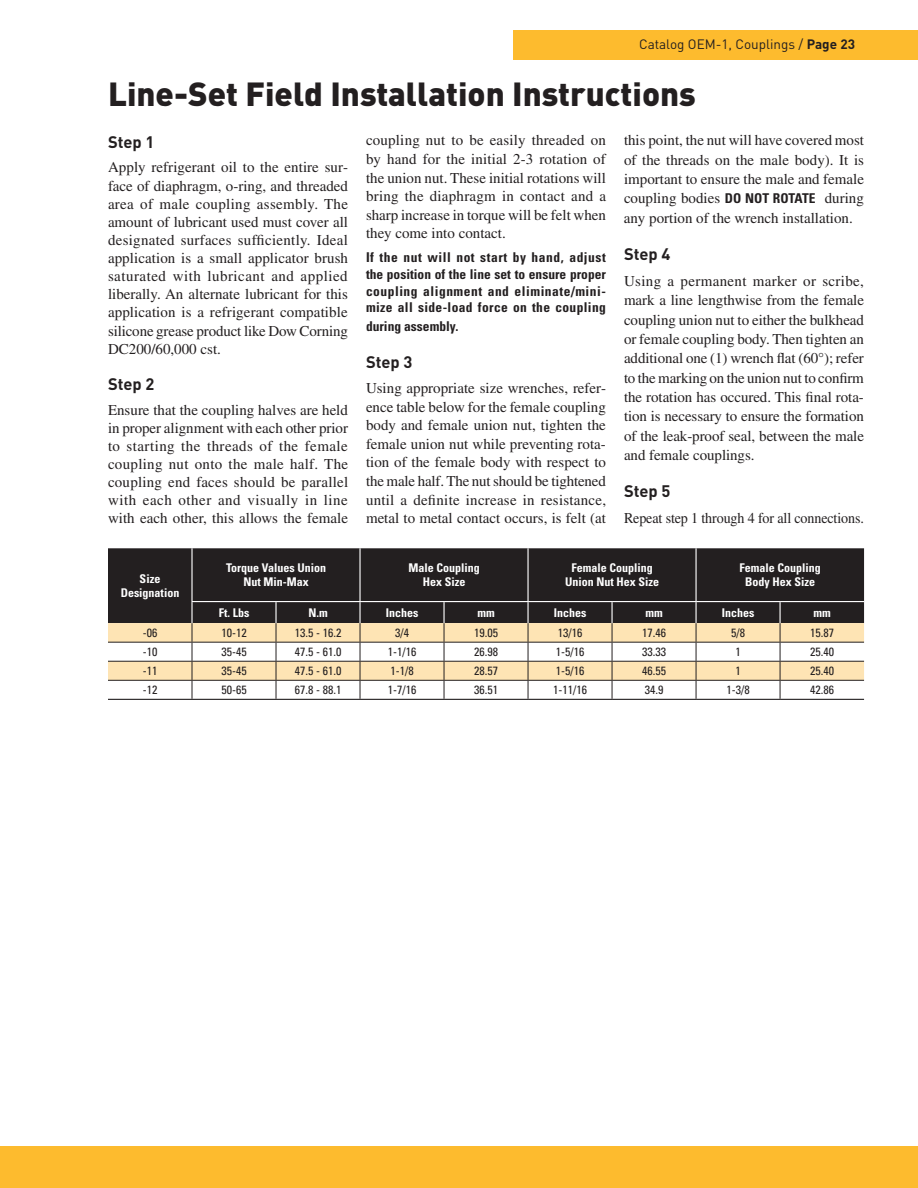
<style>
.page{position:relative;width:918px;height:1188px;background:#fff}
.page>*{position:absolute;margin:0;border:0;box-sizing:border-box;transform-origin:0 0}
.t1{font:900 33px "DINOT";color:#231f20}
.t2{font:700 16.5px "DINOT";color:#231f20}
.t3{font:15px/18.1px "Times LT Std";color:#231f20;text-align:justify}
.t4{font:15px "Times LT Std";color:#231f20;scale:.94 1}
.t5{font:700 condensed 13.5px/16.8px "Univers LT Std";letter-spacing:.025em;color:#231f20;text-align:justify}
.t6{font:13.5px "DINOT";color:#231f20}
.t7{font:700 condensed 13.5px "Univers LT Std";color:#231f20}
.t8{font:condensed 12px "Univers LT Std";color:#231f20}
.t9{font:700 condensed 12px/14.4px "Univers LT Std";color:#fff;text-align:center}
.s1{font-weight:700}
.s2{font-family:"Univers LT Std";font-weight:700;font-stretch:condensed;font-size:13.5px}
</style>
<div class="page">
<div style="left:0;top:1146px;width:918px;height:42px;background:#fdbb2e"></div>
<div style="left:513px;top:30px;width:405px;height:30px;background:#fdbb2e"></div>
<div style="left:108px;top:548px;width:756px;height:75px;background:#231f20"></div>
<hr style="left:108px;top:699px;width:84px;height:1px;background:#231f20">
<hr style="left:192px;top:699px;width:84px;height:1px;background:#231f20">
<hr style="left:276px;top:699px;width:84px;height:1px;background:#231f20">
<hr style="left:360px;top:699px;width:84px;height:1px;background:#231f20">
<hr style="left:444px;top:699px;width:84px;height:1px;background:#231f20">
<hr style="left:528px;top:699px;width:84px;height:1px;background:#231f20">
<hr style="left:612px;top:699px;width:84px;height:1px;background:#231f20">
<hr style="left:696px;top:699px;width:84px;height:1px;background:#231f20">
<hr style="left:780px;top:699px;width:84px;height:1px;background:#231f20">
<svg style="left:108px;top:623px;width:756px;height:76px"></svg>
<hr style="left:191px;top:548px;width:2px;height:53px;background:#fff">
<hr style="left:359px;top:548px;width:2px;height:53px;background:#fff">
<hr style="left:527px;top:548px;width:2px;height:53px;background:#fff">
<hr style="left:695px;top:548px;width:2px;height:53px;background:#fff">
<hr style="left:191px;top:601px;width:85px;height:1px;background:#fff">
<hr style="left:191px;top:602px;width:2px;height:21px;background:#fff">
<hr style="left:276px;top:601px;width:84px;height:1px;background:#fff">
<hr style="left:275px;top:602px;width:2px;height:21px;background:#fff">
<hr style="left:360px;top:601px;width:84px;height:1px;background:#fff">
<hr style="left:359px;top:602px;width:2px;height:21px;background:#fff">
<hr style="left:444px;top:601px;width:84px;height:1px;background:#fff">
<hr style="left:443px;top:602px;width:2px;height:21px;background:#fff">
<hr style="left:528px;top:601px;width:84px;height:1px;background:#fff">
<hr style="left:527px;top:602px;width:2px;height:21px;background:#fff">
<hr style="left:612px;top:601px;width:84px;height:1px;background:#fff">
<hr style="left:611px;top:602px;width:2px;height:21px;background:#fff">
<hr style="left:696px;top:601px;width:84px;height:1px;background:#fff">
<hr style="left:695px;top:602px;width:2px;height:21px;background:#fff">
<hr style="left:780px;top:601px;width:84px;height:1px;background:#fff">
<hr style="left:779px;top:602px;width:2px;height:21px;background:#fff">
<p class="t6" style="left:639px;top:35px;width:217px">Catalog OEM-1, Couplings / <span class="s1">Page 23</span></p>
<h1 class="t1" style="left:108px;top:71px;width:589px">Line-Set Field Installation Instructions</h1>
<p class="t2" style="left:108px;top:130px;width:48px">Step 1</p>
<p class="t3" style="left:108px;top:158px;width:242px">Apply refrigerant oil to the entire sur&shy;face of diaphragm, o-ring, and threaded area of male coupling assembly. The amount of lubricant used must cover all designated surfaces sufficiently. Ideal application is a small applicator brush saturated with lubricant and applied liberally. An alternate lubricant for this application is a refrigerant compatible silicone grease product like Dow Corning DC200/60,000 cst.</p>
<p class="t2" style="left:108px;top:373px;width:48px">Step 2</p>
<p class="t3" style="left:108px;top:400px;width:242px">Ensure that the coupling halves are held in proper alignment with each other prior to starting the threads of the female coupling nut onto the male half. The coupling end faces should be parallel with each other and visually in line with each other, this allows the female</p>
<p class="t3" style="left:624px;top:130px;width:242px;line-height:19.4px">this point, the nut will have covered most of the threads on the male body). It is important to ensure the male and female coupling bodies <span class="s2">DO NOT ROTATE</span> during any portion of the wrench installation.</p>
<p class="t2" style="left:624px;top:243px;width:48px">Step 4</p>
<p class="t3" style="left:624px;top:271px;width:242px;line-height:19.4px">Using a permanent marker or scribe, mark a line lengthwise from the female coupling union nut to either the bulkhead or female coupling body. Then tighten an additional one (1) wrench flat (60°); refer to the marking on the union nut to confirm the rotation has occured. This final rota&shy;tion is necessary to ensure the formation of the leak-proof seal, between the male and female couplings.</p>
<p class="t2" style="left:624px;top:480px;width:48px">Step 5</p>
<p class="t4" style="left:624px;top:510px;width:257px">Repeat step 1 through 4 for all connections.</p>
<p class="t3" style="left:366px;top:131px;width:242px;line-height:18.6px">coupling nut to be easily threaded on by hand for the initial 2-3 rotation of the union nut. These initial rotations will bring the diaphragm in contact and a sharp increase in torque will be felt when they come into contact.</p>
<p class="t5" style="left:366px;top:249px;width:242px">If the nut will not start by hand, adjust the position of the line set to ensure proper coupling alignment and eliminate/mini&shy;mize all side-load force on the coupling</p>
<p class="t7" style="left:366px;top:318px;width:94px">during assembly.</p>
<p class="t2" style="left:366px;top:350px;width:48px">Step 3</p>
<p class="t3" style="left:366px;top:379px;width:242px;line-height:18.6px">Using appropriate size wrenches, refer&shy;ence table below for the female coupling body and female union nut, tighten the female union nut while preventing rota&shy;tion of the female body with respect to the male half. The nut should be tightened until a definite increase in resistance, metal to metal contact occurs, is felt (at</p>
<p class="t9" style="left:121px;top:571px;width:60px">Size<br>Designation</p>
<p class="t9" style="left:226px;top:561px;width:101px">Torque Values Union<br>Nut Min-Max</p>
<p class="t9" style="left:408px;top:561px;width:73px">Male Coupling<br>Hex Size</p>
<p class="t9" style="left:565px;top:561px;width:96px">Female Coupling<br>Union Nut Hex Size</p>
<p class="t9" style="left:739px;top:561px;width:83px">Female Coupling<br>Body Hex Size</p>
<p class="t9" style="left:219px;top:605px;width:32px">Ft. Lbs</p>
<p class="t9" style="left:308px;top:605px;width:21px">N.m</p>
<p class="t9" style="left:386px;top:605px;width:34px">Inches</p>
<p class="t9" style="left:477px;top:605px;width:19px">mm</p>
<p class="t9" style="left:554px;top:605px;width:34px">Inches</p>
<p class="t9" style="left:645px;top:605px;width:19px">mm</p>
<p class="t9" style="left:722px;top:605px;width:34px">Inches</p>
<p class="t9" style="left:813px;top:605px;width:19px">mm</p>
<p class="t8" style="left:143px;top:625px;width:16px">-06</p>
<p class="t8" style="left:221px;top:625px;width:27px">10-12</p>
<p class="t8" style="left:295px;top:625px;width:48px">13.5 - 16.2</p>
<p class="t8" style="left:395px;top:625px;width:15px">3/4</p>
<p class="t8" style="left:474px;top:625px;width:25px">19.05</p>
<p class="t8" style="left:558px;top:625px;width:26px">13/16</p>
<p class="t8" style="left:642px;top:625px;width:25px">17.46</p>
<p class="t8" style="left:731px;top:625px;width:15px">5/8</p>
<p class="t8" style="left:810px;top:625px;width:25px">15.87</p>
<p class="t8" style="left:143px;top:644px;width:16px">-10</p>
<p class="t8" style="left:221px;top:644px;width:27px">35-45</p>
<p class="t8" style="left:295px;top:644px;width:48px">47.5 - 61.0</p>
<p class="t8" style="left:388px;top:644px;width:30px">1-1/16</p>
<p class="t8" style="left:474px;top:644px;width:25px">26.98</p>
<p class="t8" style="left:556px;top:644px;width:30px">1-5/16</p>
<p class="t8" style="left:642px;top:644px;width:25px">33.33</p>
<p class="t8" style="left:735px;top:644px;width:7px">1</p>
<p class="t8" style="left:810px;top:644px;width:25px">25.40</p>
<p class="t8" style="left:143px;top:663px;width:16px">-11</p>
<p class="t8" style="left:221px;top:663px;width:27px">35-45</p>
<p class="t8" style="left:295px;top:663px;width:48px">47.5 - 61.0</p>
<p class="t8" style="left:390px;top:663px;width:25px">1-1/8</p>
<p class="t8" style="left:474px;top:663px;width:25px">28.57</p>
<p class="t8" style="left:556px;top:663px;width:30px">1-5/16</p>
<p class="t8" style="left:642px;top:663px;width:25px">46.55</p>
<p class="t8" style="left:735px;top:663px;width:7px">1</p>
<p class="t8" style="left:810px;top:663px;width:25px">25.40</p>
<p class="t8" style="left:143px;top:682px;width:16px">-12</p>
<p class="t8" style="left:221px;top:682px;width:27px">50-65</p>
<p class="t8" style="left:295px;top:682px;width:48px">67.8 - 88.1</p>
<p class="t8" style="left:388px;top:682px;width:30px">1-7/16</p>
<p class="t8" style="left:474px;top:682px;width:25px">36.51</p>
<p class="t8" style="left:553px;top:682px;width:35px">1-11/16</p>
<p class="t8" style="left:645px;top:682px;width:20px">34.9</p>
<p class="t8" style="left:727px;top:682px;width:25px">1-3/8</p>
<p class="t8" style="left:810px;top:682px;width:25px">42.86</p>
</div>
